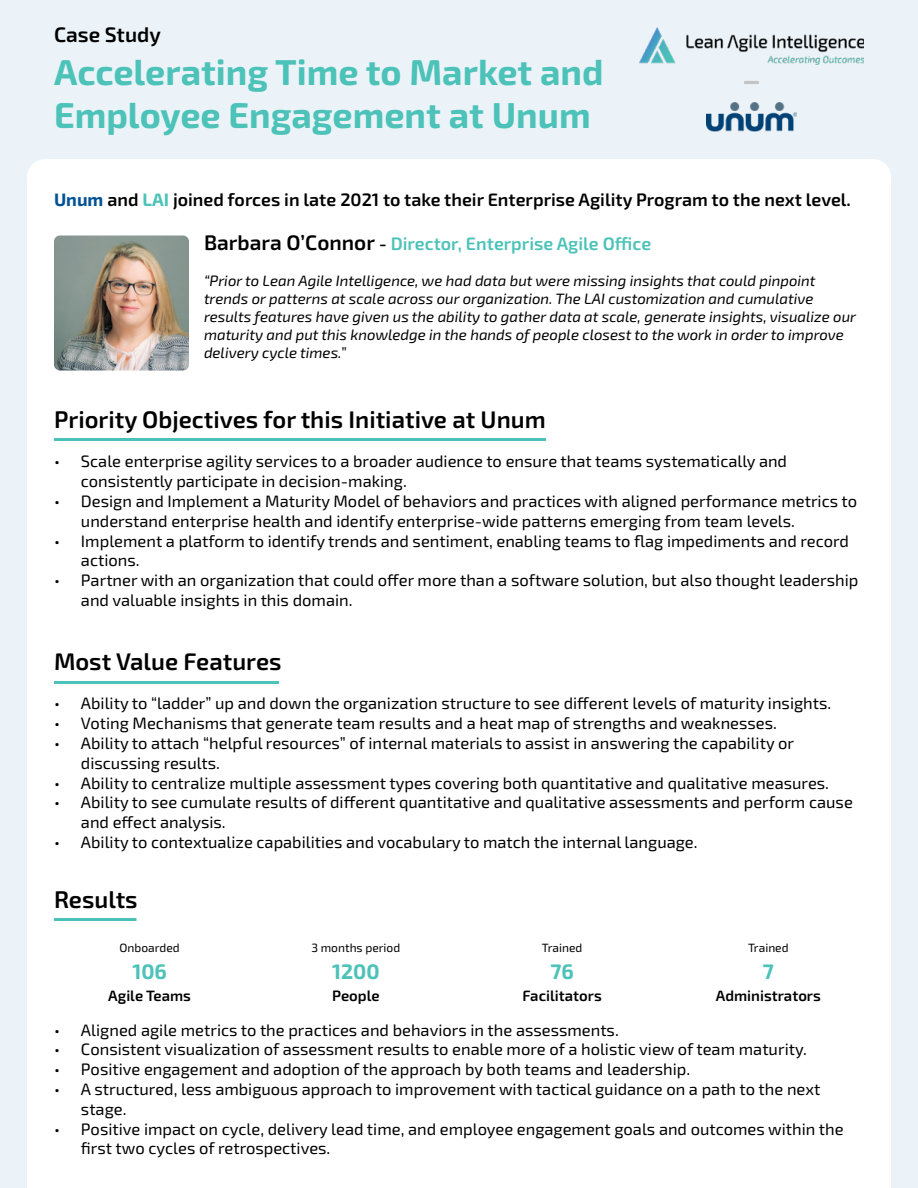
<style>
.page{position:relative;width:918px;height:1188px;background:#ebf3f8}
.page>*{position:absolute;margin:0;border:0;box-sizing:border-box;transform-origin:0 0}
.t1{font:700 36px/43.2px "Exo 2";color:#4cc2b8}
.t2{font:600 24px "Exo 2";color:#000}
.t3{font:700 21px "Exo 2";color:#4cc2b8}
.t4{font:600 21px "Exo 2";color:#000}
.t5{font:600 18px "Exo 2";color:#000}
.t6{font:600 18px "Exo 2";color:#4cc2b8}
.t7{font:16.5px/19.8px "Exo 2";color:#000}
.t8{font:italic 15px/18px "Exo 2";color:#000}
.t9{font:600 15px "Exo 2";color:#000}
.t10{font:12px "Exo 2";color:#000}
.s1{font-weight:700;color:#015294}
.s2{font-weight:700;color:#4cc2b8}
.s3{font-size:21px;color:#000}
.s4{color:#000}
.s5{font-style:normal}
</style>
<div class="page">
<div style="left:27px;top:159px;width:864px;height:1029px;background:#fff"></div>
<hr style="left:54px;top:438px;width:492px;height:3px;background:#4cc2b8">
<img style="left:639px;top:27px;width:225px;height:37px">
<hr style="left:54px;top:681px;width:225px;height:3px;background:#4cc2b8">
<hr style="left:54px;top:918px;width:82px;height:3px;background:#4cc2b8">
<div style="left:54px;top:939px;width:191px;height:66px;background:#fff"></div>
<div style="left:466px;top:939px;width:192px;height:66px;background:#fff"></div>
<div style="left:260px;top:939px;width:192px;height:66px;background:#fff"></div>
<div style="left:673px;top:939px;width:191px;height:66px;background:#fff"></div>
<img style="left:706px;top:103px;width:90px;height:29px">
<hr style="left:744px;top:81px;width:15px;height:3px;background:#c4c4c4">
<img style="left:54px;top:236px;width:135px;height:134px">
<p class="t4" style="left:54px;top:19px;width:108px">Case Study</p>
<h1 class="t1" style="left:54px;top:49px;width:551px">Accelerating Time to Market and<br>Employee Engagement at Unum</h1>
<p class="t5" style="left:54px;top:186px;width:798px"><span class="s1">Unum</span> and <span class="s2">LAI</span> joined forces in late 2021 to take their Enterprise Agility Program to the next level.</p>
<p class="t6" style="left:204px;top:231px;width:449px"><span class="s3">Barbara O’Connor</span> <span class="s4">-</span> Director, Enterprise Agile Office</p>
<p class="t8" style="left:204px;top:271px;width:654px">“Prior to Lean Agile Intelligence, we had data but were missing insights that could pinpoint trends or patterns at scale across our organization. The LAI customization and cumulative results features have given us the ability to gather data at scale, generate insights, visualize our maturity and put this knowledge in the hands of people closest to the work in order to improve delivery cycle times.<span class="s5">”</span></p>
<h2 class="t2" style="left:54px;top:402px;width:493px">Priority Objectives for this Initiative at Unum</h2>
<p class="t7" style="left:81px;top:451px;width:708px;text-indent:-27px">• Scale enterprise agility services to a broader audience to ensure that teams systematically and consistently participate in decision-making.</p>
<p class="t7" style="left:81px;top:491px;width:778px;text-indent:-27px">• Design and Implement a Maturity Model of behaviors and practices with aligned performance metrics to understand enterprise health and identify enterprise-wide patterns emerging from team levels.</p>
<p class="t7" style="left:81px;top:530px;width:770px;text-indent:-27px">• Implement a platform to identify trends and sentiment, enabling teams to flag impediments and record actions.</p>
<p class="t7" style="left:81px;top:570px;width:779px;text-indent:-27px">• Partner with an organization that could offer more than a software solution, but also thought leadership and valuable insights in this domain.</p>
<h2 class="t2" style="left:54px;top:644px;width:229px">Most Value Features</h2>
<p class="t7" style="left:54px;top:693px;width:779px">• Ability to “ladder” up and down the organization structure to see different levels of maturity insights.</p>
<p class="t7" style="left:54px;top:713px;width:724px">• Voting Mechanisms that generate team results and a heat map of strengths and weaknesses.</p>
<p class="t7" style="left:81px;top:733px;width:715px;text-indent:-27px">• Ability to attach “helpful resources” of internal materials to assist in answering the capability or discussing results.</p>
<p class="t7" style="left:54px;top:772px;width:777px">• Ability to centralize multiple assessment types covering both quantitative and qualitative measures.</p>
<p class="t7" style="left:81px;top:792px;width:773px;text-indent:-27px">• Ability to see cumulate results of different quantitative and qualitative assessments and perform cause and effect analysis.</p>
<p class="t7" style="left:54px;top:832px;width:645px">• Ability to contextualize capabilities and vocabulary to match the internal language.</p>
<h2 class="t2" style="left:54px;top:882px;width:85px">Results</h2>
<p class="t10" style="left:120px;top:940px;width:62px">Onboarded</p>
<p class="t10" style="left:311px;top:940px;width:90px">3 months period</p>
<p class="t10" style="left:542px;top:940px;width:42px">Trained</p>
<p class="t10" style="left:748px;top:940px;width:42px">Trained</p>
<p class="t3" style="left:132px;top:956px;width:36px">106</p>
<p class="t3" style="left:332px;top:956px;width:49px">1200</p>
<p class="t3" style="left:550px;top:956px;width:25px">76</p>
<p class="t3" style="left:763px;top:956px;width:13px">7</p>
<p class="t9" style="left:108px;top:985px;width:84px">Agile Teams</p>
<p class="t9" style="left:332px;top:985px;width:49px">People</p>
<p class="t9" style="left:522px;top:985px;width:81px">Facilitators</p>
<p class="t9" style="left:716px;top:985px;width:107px">Administrators</p>
<p class="t7" style="left:54px;top:1019px;width:566px">• Aligned agile metrics to the practices and behaviors in the assessments.</p>
<p class="t7" style="left:54px;top:1039px;width:755px">• Consistent visualization of assessment results to enable more of a holistic view of team maturity.</p>
<p class="t7" style="left:54px;top:1059px;width:638px">• Positive engagement and adoption of the approach by both teams and leadership.</p>
<p class="t7" style="left:81px;top:1079px;width:741px;text-indent:-27px">• A structured, less ambiguous approach to improvement with tactical guidance on a path to the next stage.</p>
<p class="t7" style="left:81px;top:1118px;width:764px;text-indent:-27px">• Positive impact on cycle, delivery lead time, and employee engagement goals and outcomes within the first two cycles of retrospectives.</p>
</div>
